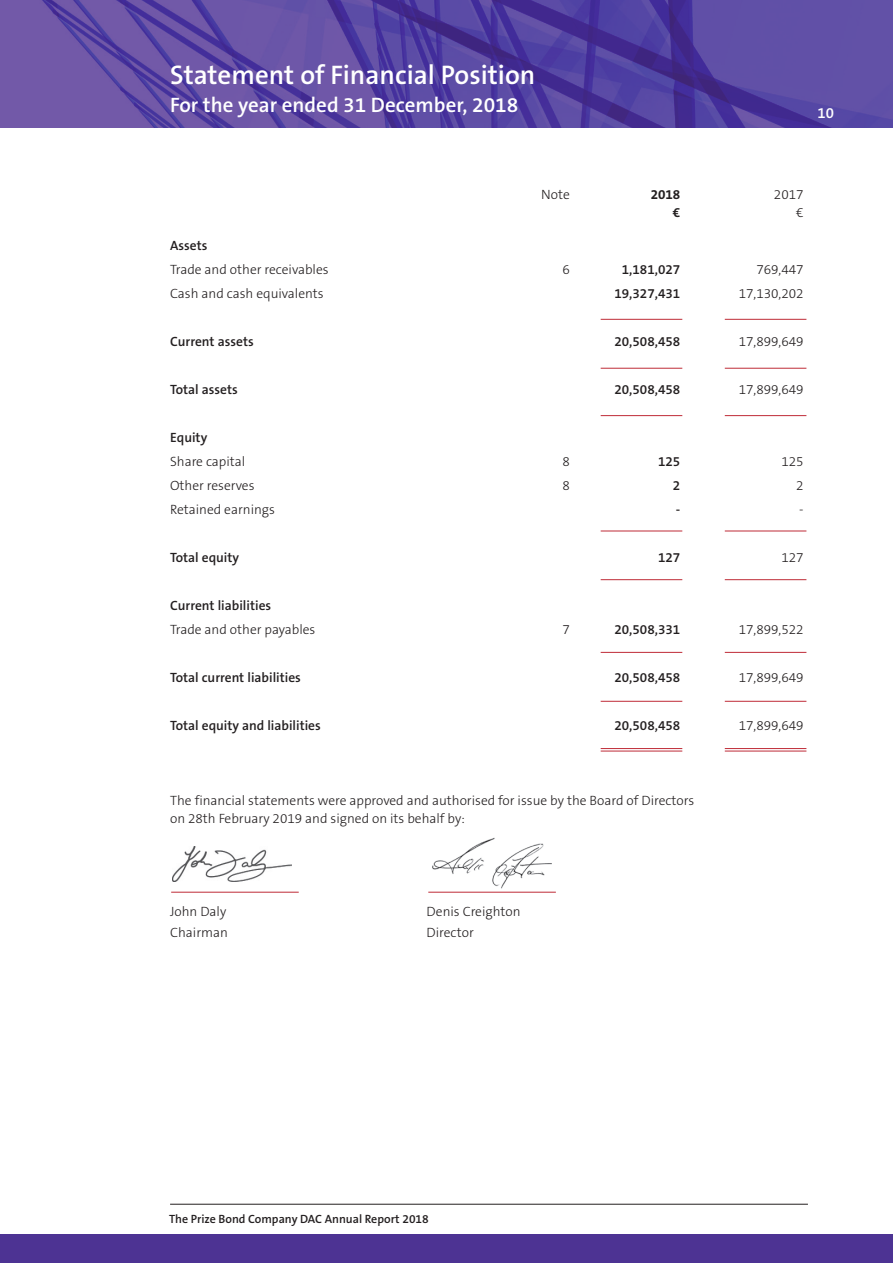
<style>
.page{position:relative;width:893px;height:1263px;background:#fff}
.page>*{position:absolute;margin:0;border:0;box-sizing:border-box;transform-origin:0 0}
.t1{font:600 27px "The Sans B6";color:#fff}
.t2{font:600 21px "The Sans B6";color:#fff}
.t3{font:600 15px "The Sans B6";color:#fff}
.Main_text{font:300 13.5px/18px "The Sans B3";color:#231f20}
.Main_text-2{font:600 13.5px "The Sans B6";color:#231f20}
.Main_text-3{font:700 13.5px "The Sans B7";color:#231f20}
.t4{font:600 12px "The Sans B6";color:#231f20}
</style>
<div class="page">
<img style="left:0;top:0;width:893px;height:128px">
<hr style="left:170px;top:1204px;width:638px;height:1px;background:#231f20">
<hr style="left:725px;top:319px;width:81px;height:1px;background:#bf2b37">
<hr style="left:601px;top:319px;width:81px;height:1px;background:#bf2b37">
<hr style="left:725px;top:368px;width:81px;height:1px;background:#bf2b37">
<hr style="left:601px;top:368px;width:81px;height:1px;background:#bf2b37">
<hr style="left:725px;top:415px;width:81px;height:1px;background:#bf2b37">
<hr style="left:601px;top:415px;width:81px;height:1px;background:#bf2b37">
<hr style="left:725px;top:531px;width:81px;height:1px;background:#bf2b37">
<hr style="left:601px;top:531px;width:81px;height:1px;background:#bf2b37">
<hr style="left:725px;top:579px;width:81px;height:1px;background:#bf2b37">
<hr style="left:601px;top:579px;width:81px;height:1px;background:#bf2b37">
<hr style="left:725px;top:652px;width:81px;height:1px;background:#bf2b37">
<hr style="left:601px;top:652px;width:81px;height:1px;background:#bf2b37">
<hr style="left:725px;top:701px;width:81px;height:1px;background:#bf2b37">
<hr style="left:601px;top:701px;width:81px;height:1px;background:#bf2b37">
<hr style="left:725px;top:748px;width:81px;height:1px;background:#bf2b37">
<hr style="left:725px;top:751px;width:81px;height:1px;background:#bf2b37">
<hr style="left:601px;top:748px;width:81px;height:1px;background:#bf2b37">
<hr style="left:601px;top:751px;width:81px;height:1px;background:#bf2b37">
<img style="left:172px;top:847px;width:119px;height:34px">
<img style="left:432px;top:837px;width:120px;height:51px">
<hr style="left:171px;top:892px;width:128px;height:1px;background:#bf2b37">
<hr style="left:428px;top:892px;width:128px;height:1px;background:#bf2b37">
<div style="left:0;top:1234px;width:893px;height:29px;background:#4d3393"></div>
<p class="t1" style="left:170px;top:60px;width:367px">Statement of Financial Position</p>
<p class="t2" style="left:170px;top:94px;width:350px">For the year ended 31 December, 2018</p>
<p class="t3" style="left:817px;top:105px;width:18px">10</p>
<p class="Main_text" style="left:541px;top:186px;width:30px">Note</p>
<p class="Main_text-3" style="left:651px;top:187px;width:31px">2018</p>
<p class="Main_text" style="left:774px;top:186px;width:31px">2017</p>
<p class="Main_text-3" style="left:673px;top:205px;width:9px">€</p>
<p class="Main_text" style="left:796px;top:204px;width:9px">€</p>
<p class="Main_text-2" style="left:170px;top:238px;width:39px">Assets</p>
<p class="Main_text" style="left:170px;top:261px;width:160px">Trade and other receivables</p>
<p class="Main_text" style="left:562px;top:261px;width:9px">6</p>
<p class="Main_text-2" style="left:622px;top:262px;width:60px">1,181,027</p>
<p class="Main_text" style="left:756px;top:261px;width:49px">769,447</p>
<p class="Main_text" style="left:170px;top:285px;width:155px">Cash and cash equivalents</p>
<p class="Main_text-2" style="left:614px;top:286px;width:67px">19,327,431</p>
<p class="Main_text" style="left:739px;top:285px;width:67px">17,130,202</p>
<p class="Main_text-2" style="left:170px;top:334px;width:85px">Current assets</p>
<p class="Main_text-2" style="left:614px;top:334px;width:67px">20,508,458</p>
<p class="Main_text" style="left:739px;top:333px;width:67px">17,899,649</p>
<p class="Main_text-2" style="left:170px;top:382px;width:69px">Total assets</p>
<p class="Main_text-2" style="left:614px;top:382px;width:67px">20,508,458</p>
<p class="Main_text" style="left:739px;top:381px;width:67px">17,899,649</p>
<p class="Main_text-2" style="left:170px;top:430px;width:39px">Equity</p>
<p class="Main_text" style="left:170px;top:453px;width:77px">Share capital</p>
<p class="Main_text" style="left:562px;top:453px;width:9px">8</p>
<p class="Main_text-2" style="left:658px;top:454px;width:24px">125</p>
<p class="Main_text" style="left:781px;top:453px;width:24px">125</p>
<p class="Main_text" style="left:170px;top:477px;width:86px">Other reserves</p>
<p class="Main_text" style="left:562px;top:477px;width:9px">8</p>
<p class="Main_text-2" style="left:673px;top:478px;width:9px">2</p>
<p class="Main_text" style="left:796px;top:477px;width:9px">2</p>
<p class="Main_text" style="left:170px;top:501px;width:106px">Retained earnings</p>
<p class="Main_text-2" style="left:676px;top:502px;width:6px">-</p>
<p class="Main_text" style="left:799px;top:501px;width:6px">-</p>
<p class="Main_text-2" style="left:170px;top:550px;width:71px">Total equity</p>
<p class="Main_text-2" style="left:658px;top:550px;width:24px">127</p>
<p class="Main_text" style="left:781px;top:549px;width:24px">127</p>
<p class="Main_text-2" style="left:170px;top:598px;width:103px">Current liabilities</p>
<p class="Main_text" style="left:170px;top:621px;width:147px">Trade and other payables</p>
<p class="Main_text" style="left:562px;top:621px;width:9px">7</p>
<p class="Main_text-2" style="left:614px;top:622px;width:67px">20,508,331</p>
<p class="Main_text" style="left:739px;top:621px;width:67px">17,899,522</p>
<p class="Main_text-2" style="left:170px;top:670px;width:132px">Total current liabilities</p>
<p class="Main_text-2" style="left:614px;top:670px;width:67px">20,508,458</p>
<p class="Main_text" style="left:739px;top:669px;width:67px">17,899,649</p>
<p class="Main_text-2" style="left:170px;top:718px;width:152px">Total equity and liabilities</p>
<p class="Main_text-2" style="left:614px;top:718px;width:67px">20,508,458</p>
<p class="Main_text" style="left:739px;top:717px;width:67px">17,899,649</p>
<p class="Main_text" style="left:170px;top:792px;width:526px">The financial statements were approved and authorised for issue by the Board of Directors on 28th February 2019 and signed on its behalf by:</p>
<p class="Main_text" style="left:170px;top:903px;width:58px">John Daly</p>
<p class="Main_text" style="left:427px;top:903px;width:95px">Denis Creighton</p>
<p class="Main_text" style="left:170px;top:924px;width:59px">Chairman</p>
<p class="Main_text" style="left:427px;top:924px;width:49px">Director</p>
<p class="t4" style="left:169px;top:1212px;width:261px">The Prize Bond Company DAC Annual Report 2018</p>
</div>
